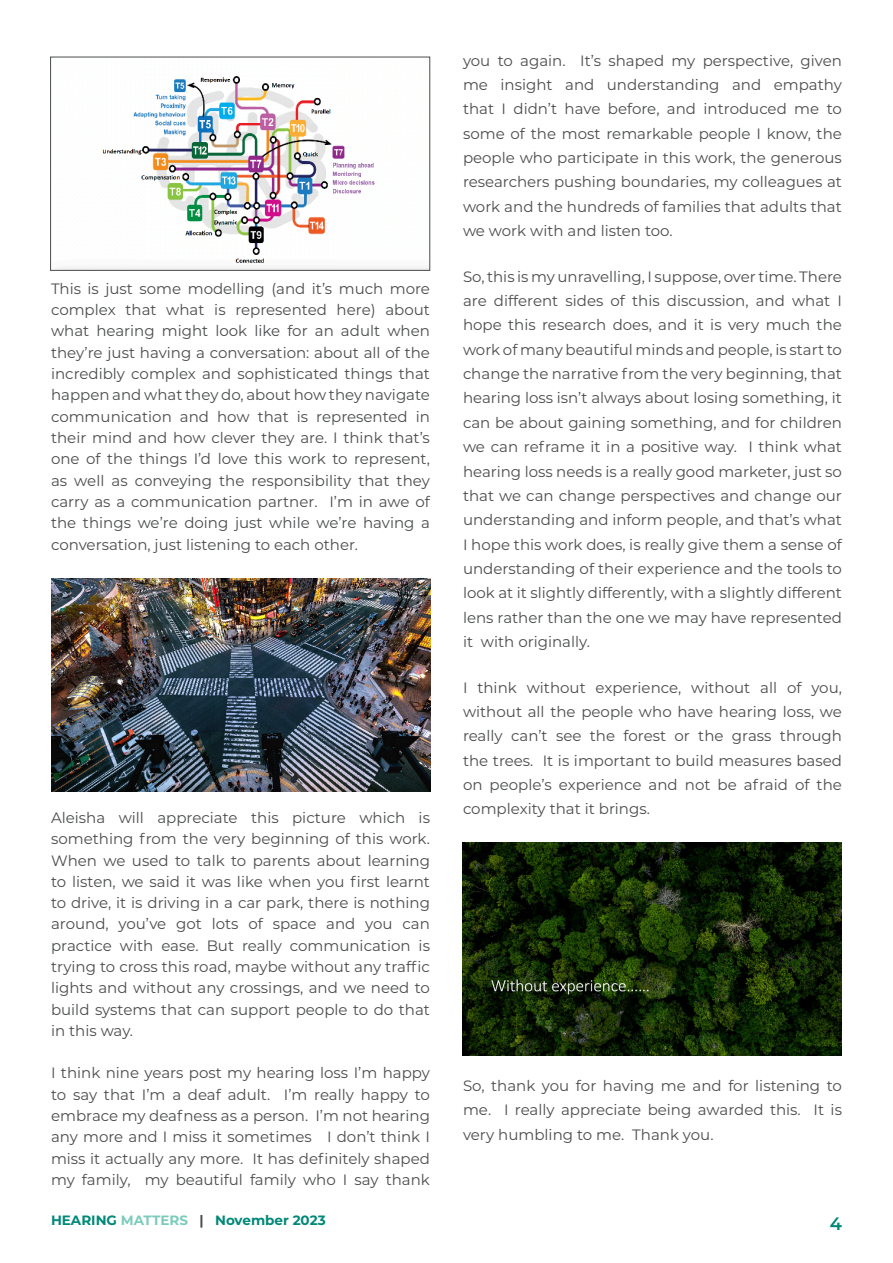
<style>
.page{position:relative;width:893px;height:1263px;background:#fff}
.page>*{position:absolute;margin:0;border:0;box-sizing:border-box;transform-origin:0 0}
.t1{font:600 18px "Montserrat";color:#008878}
.HMA_Body_Text__First_line{font:15px/24.3px "Montserrat";color:#4b4c4d;text-align:justify}
.t2{font:700 13.5px "Montserrat";color:#008878}
.s1{color:#7bcbbc}
.s2{color:#4b4c4d}
</style>
<div class="page">
<img style="left:54px;top:76px;width:374px;height:193px">
<div style="left:50px;top:57px;width:380px;height:214px;border:1px solid #4b4c4d"></div>
<img style="left:51px;top:578px;width:380px;height:214px">
<img style="left:462px;top:842px;width:380px;height:214px">
<p class="HMA_Body_Text__First_line" style="left:51px;top:277px;width:380px;line-height:21.3px">This is just some modelling (and it’s much more complex that what is represented here) about what hearing might look like for an adult when they’re just having a conversation: about all of the incredibly complex and sophisticated things that happen and what they do, about how they navigate communication and how that is represented in their mind and how clever they are. I think that’s one of the things I’d love this work to represent, as well as conveying the responsibility that they carry as a communication partner. I’m in awe of the things we’re doing just while we’re having a conversation, just listening to each other.</p>
<p class="HMA_Body_Text__First_line" style="left:51px;top:806px;width:380px;line-height:21.3px">Aleisha will appreciate this picture which is something from the very beginning of this work.<br>When we used to talk to parents about learning to listen, we said it was like when you first learnt to drive, it is driving in a car park, there is nothing around, you’ve got lots of space and you can practice with ease. But really communication is trying to cross this road, maybe without any traffic lights and without any crossings, and we need to build systems that can support people to do that in this way.</p>
<p class="HMA_Body_Text__First_line" style="left:51px;top:1062px;width:380px;line-height:21.3px">I think nine years post my hearing loss I’m happy to say that I’m a deaf adult. I’m really happy to embrace my deafness as a person. I’m not hearing any more and I miss it sometimes I don’t think I miss it actually any more. It has definitely shaped my family, my beautiful family who I say thank</p>
<p class="HMA_Body_Text__First_line" style="left:463px;top:48px;width:380px">you to again. It’s shaped my perspective, given me insight and understanding and empathy that I didn’t have before, and introduced me to some of the most remarkable people I know, the people who participate in this work, the generous researchers pushing boundaries, my colleagues at work and the hundreds of families that adults that we work with and listen too.</p>
<p class="HMA_Body_Text__First_line" style="left:463px;top:264px;width:380px">So, this is my unravelling, I suppose, over time. There are different sides of this discussion, and what I hope this research does, and it is very much the work of many beautiful minds and people, is start to change the narrative from the very beginning, that hearing loss isn’t always about losing something, it can be about gaining something, and for children we can reframe it in a positive way. I think what hearing loss needs is a really good marketer, just so that we can change perspectives and change our understanding and inform people, and that’s what I hope this work does, is really give them a sense of understanding of their experience and the tools to look at it slightly differently, with a slightly different lens rather than the one we may have represented it with originally.</p>
<p class="HMA_Body_Text__First_line" style="left:463px;top:675px;width:380px">I think without experience, without all of you, without all the people who have hearing loss, we really can’t see the forest or the grass through the trees. It is important to build measures based on people’s experience and not be afraid of the complexity that it brings.</p>
<p class="HMA_Body_Text__First_line" style="left:463px;top:1073px;width:380px">So, thank you for having me and for listening to me. I really appreciate being awarded this. It is very humbling to me. Thank you.</p>
<p class="t2" style="left:51px;top:1211px;width:276px">HEARING <span class="s1">MATTERS</span> <span class="s2">|</span> November 2023</p>
<p class="t1" style="left:830px;top:1210px;width:14px">4</p>
</div>
